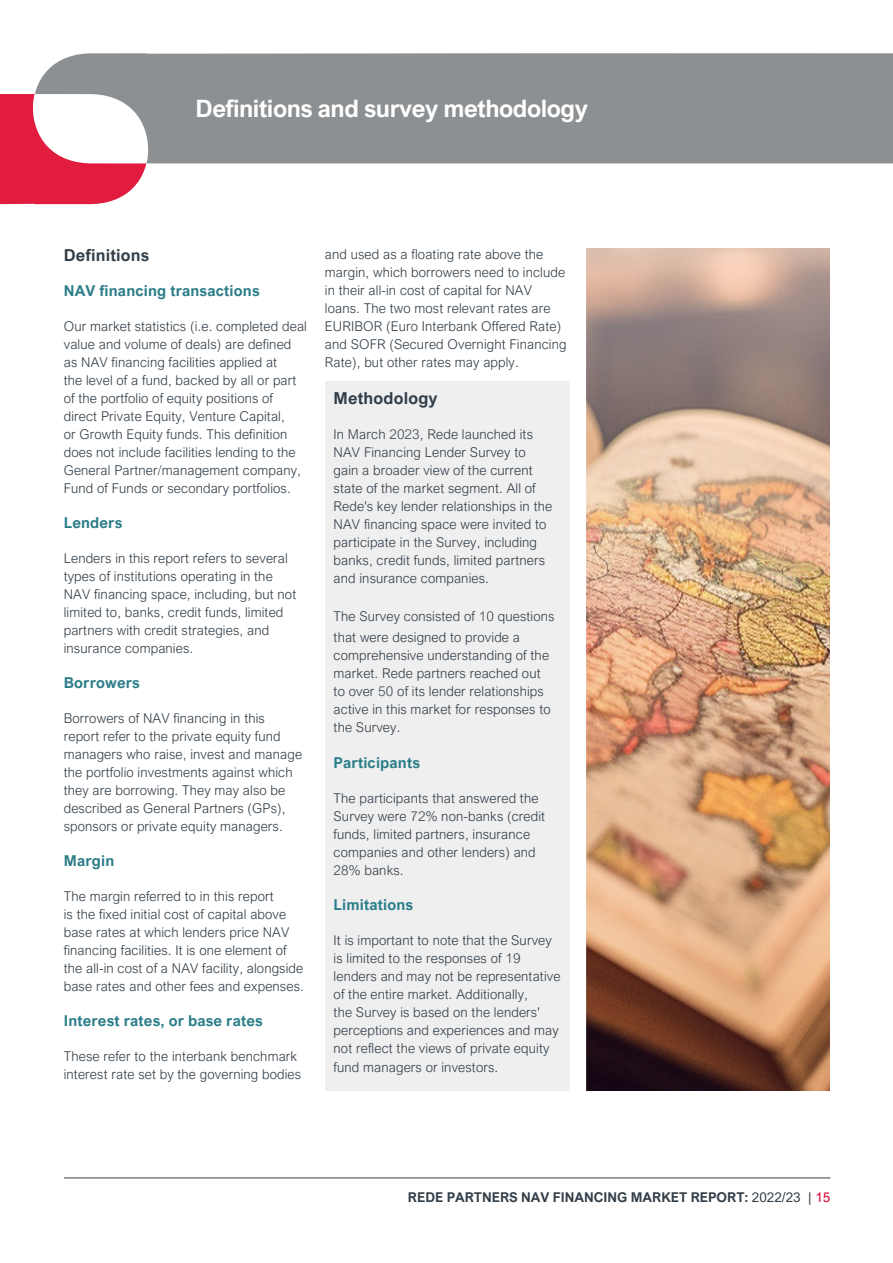
<style>
.page{position:relative;width:893px;height:1263px;background:#fff}
.page>*{position:absolute;margin:0;border:0;box-sizing:border-box;transform-origin:0 0}
.t1{font:700 24px "Arial Nova";letter-spacing:-.02em;color:#fff}
.NAV_Top_Heads{font:700 16.5px "Arial Nova";letter-spacing:.01em;color:#323e48}
.NAV_Subhead{font:700 16.5px "Arial Nova";letter-spacing:.01em;color:#313e48}
.NAV_Subhead-2{font:700 15px "Arial Nova";letter-spacing:.01em;color:#2b7d88}
.NAV_Body_Text{font:300 13.5px/18px "Arial Nova";letter-spacing:.01em;color:#323e48}
.t2{font:700 13.5px "Arial Nova";color:#323e48}
.s1{font-weight:400}
.s2{font-weight:400;color:#db0032}
</style>
<div class="page">
<hr style="left:64px;top:1178px;width:766px;height:1px;background:#323e48">
<div style="left:325px;top:381px;width:244px;height:710px;background:#efeff0"></div>
<div style="left:35px;top:53px;width:858px;height:110px;background:#8d9093"></div>
<svg style="left:0;top:93px;width:149px;height:112px"></svg>
<img style="left:586px;top:249px;width:243px;height:842px">
<p class="t1" style="left:196px;top:95px;width:394px">Definitions and survey methodology</p>
<p class="NAV_Top_Heads" style="left:64px;top:245px;width:87px">Definitions</p>
<p class="NAV_Subhead-2" style="left:64px;top:282px;width:197px">NAV financing transactions</p>
<p class="NAV_Body_Text" style="left:64px;top:317px;width:245px">Our market statistics (i.e. completed deal value and volume of deals) are defined as NAV financing facilities applied at<br>the level of a fund, backed by all or part of the portfolio of equity positions of direct Private Equity, Venture Capital,<br>or Growth Equity funds. This definition does not include facilities lending to the General Partner/management company, Fund of Funds or secondary portfolios.</p>
<p class="NAV_Subhead-2" style="left:64px;top:514px;width:60px">Lenders</p>
<p class="NAV_Body_Text" style="left:64px;top:549px;width:234px">Lenders in this report refers to several types of institutions operating in the NAV financing space, including, but not limited to, banks, credit funds, limited partners with credit strategies, and insurance companies.</p>
<p class="NAV_Subhead-2" style="left:64px;top:674px;width:78px">Borrowers</p>
<p class="NAV_Body_Text" style="left:64px;top:709px;width:240px">Borrowers of NAV financing in this report refer to the private equity fund managers who raise, invest and manage the portfolio investments against which they are borrowing. They may also be described as General Partners (GPs), sponsors or private equity managers.</p>
<p class="NAV_Subhead-2" style="left:64px;top:852px;width:52px">Margin</p>
<p class="NAV_Body_Text" style="left:64px;top:887px;width:242px">The margin referred to in this report<br>is the fixed initial cost of capital above base rates at which lenders price NAV financing facilities. It is one element of the all-in cost of a NAV facility, alongside base rates and other fees and expenses.</p>
<p class="NAV_Subhead-2" style="left:64px;top:1012px;width:201px">Interest rates, or base rates</p>
<p class="NAV_Body_Text" style="left:64px;top:1047px;width:239px">These refer to the interbank benchmark interest rate set by the governing bodies</p>
<p class="NAV_Body_Text" style="left:325px;top:245px;width:243px">and used as a floating rate above the margin, which borrowers need to include in their all-in cost of capital for NAV loans. The two most relevant rates are EURIBOR (Euro Interbank Offered Rate) and SOFR (Secured Overnight Financing Rate), but other rates may apply.</p>
<p class="NAV_Subhead" style="left:334px;top:389px;width:106px">Methodology</p>
<p class="NAV_Body_Text" style="left:334px;top:426px;width:220px">In March 2023, Rede launched its NAV Financing Lender Survey to gain a broader view of the current state of the market segment. All of Rede's key lender relationships in the NAV financing space were invited to participate in the Survey, including banks, credit funds, limited partners and insurance companies.</p>
<p class="NAV_Body_Text" style="left:334px;top:606px;width:222px;line-height:21px">The Survey consisted of 10 questions that were designed to provide a</p>
<p class="NAV_Body_Text" style="left:334px;top:647px;width:219px">comprehensive understanding of the market. Rede partners reached out to over 50 of its lender relationships active in this market for responses to the Survey.</p>
<p class="NAV_Subhead-2" style="left:334px;top:753px;width:88px">Participants</p>
<p class="NAV_Body_Text" style="left:334px;top:789px;width:213px">The participants that answered the<br>Survey were 72% non-banks (credit funds, limited partners, insurance companies and other lenders) and<br>28% banks.</p>
<p class="NAV_Subhead-2" style="left:334px;top:895px;width:81px">Limitations</p>
<p class="NAV_Body_Text" style="left:334px;top:931px;width:228px">It is important to note that the Survey is limited to the responses of 19 lenders and may not be representative of the entire market. Additionally,<br>the Survey is based on the lenders' perceptions and experiences and may not reflect the views of private equity</p>
<p class="NAV_Body_Text" style="left:334px;top:1058px;width:166px">fund managers or investors.</p>
<p class="t2" style="left:408px;top:1189px;width:424px">REDE PARTNERS NAV FINANCING MARKET REPORT: <span class="s1">2022/23 |</span> <span class="s2">15</span></p>
</div>
